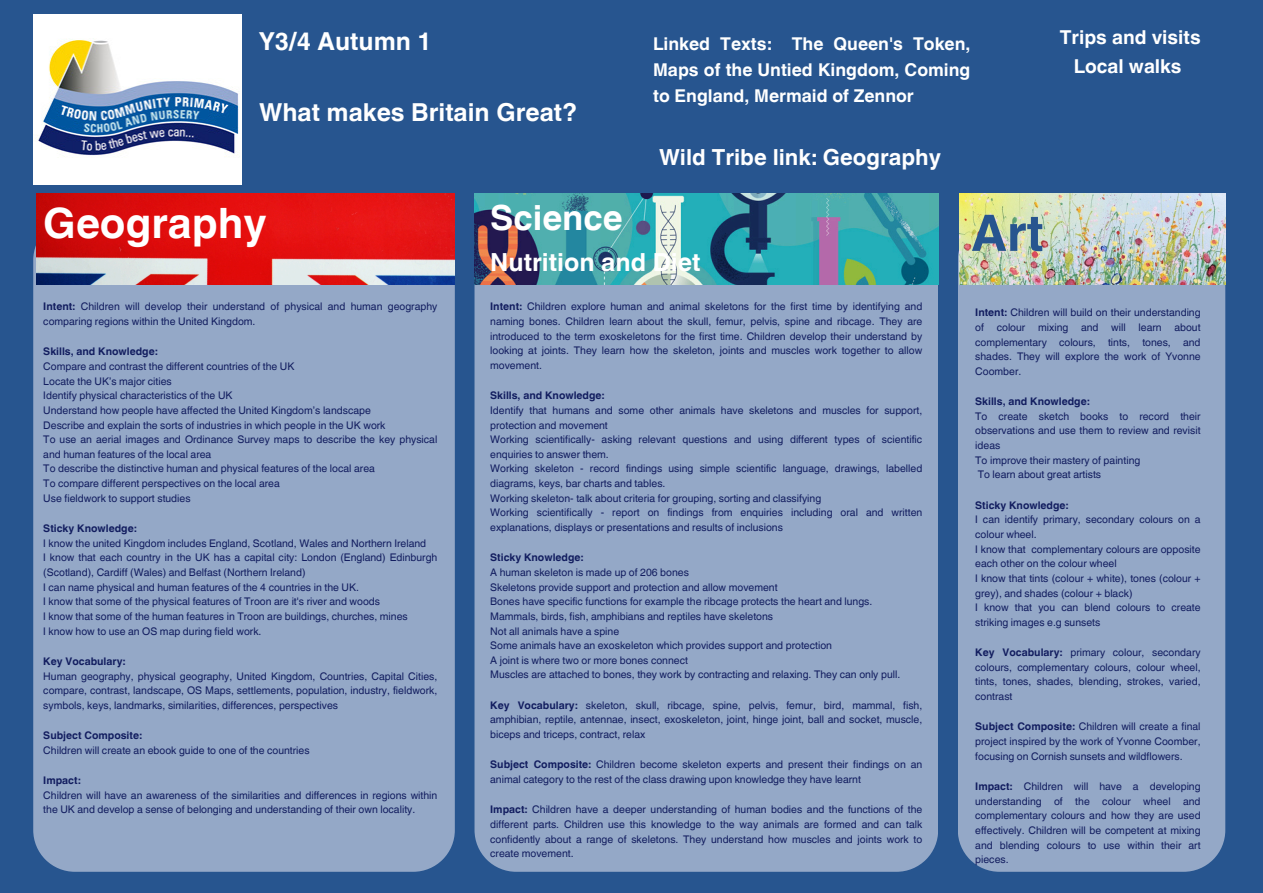
<style>
.page{position:relative;width:1263px;height:893px;background:#27558f}
.page>*{position:absolute;margin:0;border:0;box-sizing:border-box;transform-origin:0 0}
.t1{font:700 50.25px "Helvetica World";color:#27558f}
.t2{font:700 41.85px "Helvetica World";color:#fff}
.t3{font:700 34.65px "Helvetica World";color:#fff}
.t4{font:700 24.9px "Helvetica World";color:#fff}
.t5{font:700 24.75px "Helvetica World";color:#fff}
.t6{font:700 22.12px "Helvetica World";color:#fff}
.t7{font:700 19.12px/28.7px "Helvetica World";color:#fff;text-align:center}
.t8{font:700 17.62px/25.9px "Helvetica World";color:#fff;text-align:justify}
.t9{font:10.5px/14.6px "Helvetica World";color:#121d5f}
.t10{font:700 10.5px "Helvetica World";color:#121d5f}
.s1{font-weight:700}
</style>
<div class="page">
<div style="left:33px;top:218px;width:422px;height:653px;background:#94a8c7"></div>
<img style="left:33px;top:14px;width:209px;height:170px">
<div style="left:958px;top:218px;width:267px;height:653px;background:#94a8c7"></div>
<div style="left:474px;top:284px;width:464px;height:587px;background:#94a8c7"></div>
<img style="left:474px;top:193px;width:464px;height:91px">
<img style="left:37px;top:193px;width:418px;height:91px">
<img style="left:960px;top:193px;width:265px;height:91px">
<h5 class="t5" style="left:259px;top:21px;width:174px">Y3/4 Autumn 1</h5>
<h4 class="t5" style="left:259px;top:92px;width:319px">What makes Britain Great?</h4>
<p class="t8" style="left:653px;top:29px;width:319px">Linked Texts: The Queen's Token, Maps of the Untied Kingdom, Coming to England, Mermaid of Zennor</p>
<p class="t6" style="left:659px;top:139px;width:283px">Wild Tribe link: Geography</p>
<p class="t2" style="left:43px;top:189px;width:225px">Geography</p>
<p class="t3" style="left:490px;top:189px;width:134px">Science</p>
<p class="t4" style="left:490px;top:242px;width:212px">Nutrition and Diet</p>
<p class="t1" style="left:971px;top:192px;width:74px">Art</p>
<p class="t7" style="left:1060px;top:21px;width:142px">Trips and visits<br>Local walks</p>
<h2 class="t9" style="left:43px;top:299px;width:396px"><span class="s1">Intent:</span> Children will develop their understand of physical and human geography comparing regions within the United Kingdom.</h2>
<p class="t10" style="left:43px;top:343px;width:116px">Skills, and Knowledge:</p>
<h3 class="t9" style="left:43px;top:359px;width:253px">Compare and contrast the different countries of the UK</h3>
<p class="t9" style="left:43px;top:374px;width:130px">Locate the UK’s major cities</p>
<h1 class="t9" style="left:43px;top:388px;width:191px">Identify physical characteristics of the UK</h1>
<p class="t9" style="left:43px;top:403px;width:329px">Understand how people have affected the United Kingdom’s landscape</p>
<p class="t9" style="left:43px;top:417px;width:344px">Describe and explain the sorts of industries in which people in the UK work</p>
<p class="t9" style="left:43px;top:432px;width:396px">To use an aerial images and Ordinance Survey maps to describe the key physical and human features of the local area</p>
<p class="t9" style="left:43px;top:461px;width:333px">To describe the distinctive human and physical features of the local area</p>
<p class="t9" style="left:43px;top:476px;width:238px">To compare different perspectives on the local area</p>
<p class="t9" style="left:43px;top:491px;width:149px">Use fieldwork to support studies</p>
<p class="t10" style="left:43px;top:520px;width:95px">Sticky Knowledge:</p>
<p class="t9" style="left:43px;top:536px;width:384px">I know the united Kingdom includes England, Scotland, Wales and Northern Ireland</p>
<p class="t9" style="left:43px;top:550px;width:395px">I know that each country in the UK has a capital city: London (England) Edinburgh (Scotland), Cardiff (Wales) and Belfast (Northern Ireland)</p>
<p class="t9" style="left:43px;top:579px;width:317px">I can name physical and human features of the 4 countries in the UK.</p>
<p class="t9" style="left:43px;top:594px;width:338px">I know that some of the physical features of Troon are it's river and woods</p>
<p class="t9" style="left:43px;top:609px;width:366px">I know that some of the human features in Troon are buildings, churches, mines</p>
<p class="t9" style="left:43px;top:623px;width:220px">I know how to use an OS map during field work.</p>
<p class="t10" style="left:43px;top:652px;width:84px">Key Vocabulary:</p>
<p class="t9" style="left:43px;top:668px;width:396px;text-align:justify">Human geography, physical geography, United Kingdom, Countries, Capital Cities, compare, contrast, landscape, OS Maps, settlements, population, industry, fieldwork, symbols, keys, landmarks, similarities, differences, perspectives</p>
<p class="t10" style="left:43px;top:727px;width:100px">Subject Composite:</p>
<p class="t9" style="left:43px;top:743px;width:268px">Children will create an ebook guide to one of the countries</p>
<p class="t10" style="left:43px;top:772px;width:39px">Impact:</p>
<p class="t9" style="left:43px;top:788px;width:396px">Children will have an awareness of the similarities and differences in regions within the UK and develop a sense of belonging and understanding of their own locality.</p>
<p class="t9" style="left:490px;top:299px;width:434px;text-align:justify"><span class="s1">Intent:</span> Children explore human and animal skeletons for the first time by identifying and naming bones. Children learn about the skull, femur, pelvis, spine and ribcage. They are introduced to the term exoskeletons for the first time. Children develop their understand by looking at joints. They learn how the skeleton, joints and muscles work together to allow movement.</p>
<p class="t10" style="left:490px;top:387px;width:116px">Skills, and Knowledge:</p>
<p class="t9" style="left:490px;top:403px;width:434px">Identify that humans and some other animals have skeletons and muscles for support, protection and movement</p>
<p class="t9" style="left:490px;top:432px;width:434px">Working scientifically- asking relevant questions and using different types of scientific enquiries to answer them.</p>
<p class="t9" style="left:490px;top:461px;width:434px">Working skeleton - record findings using simple scientific language, drawings, labelled diagrams, keys, bar charts and tables.</p>
<p class="t9" style="left:490px;top:491px;width:333px">Working skeleton- talk about criteria for grouping, sorting and classifying</p>
<p class="t9" style="left:490px;top:505px;width:434px">Working scientifically - report on findings from enquiries including oral and written explanations, displays or presentations and results of inclusions</p>
<p class="t10" style="left:490px;top:549px;width:95px">Sticky Knowledge:</p>
<p class="t9" style="left:490px;top:565px;width:200px">A human skeleton is made up of 206 bones</p>
<p class="t9" style="left:490px;top:579px;width:289px">Skeletons provide support and protection and allow movement</p>
<p class="t9" style="left:490px;top:594px;width:384px">Bones have specific functions for example the ribcage protects the heart and lungs.</p>
<p class="t9" style="left:490px;top:609px;width:284px">Mammals, birds, fish, amphibians and reptiles have skeletons</p>
<p class="t9" style="left:490px;top:623px;width:130px">Not all animals have a spine</p>
<p class="t9" style="left:490px;top:638px;width:343px">Some animals have an exoskeleton which provides support and protection</p>
<p class="t9" style="left:490px;top:653px;width:199px">A joint is where two or more bones connect</p>
<p class="t9" style="left:490px;top:667px;width:412px">Muscles are attached to bones, they work by contracting and relaxing. They can only pull.</p>
<p class="t9" style="left:490px;top:698px;width:434px;text-align:justify"><span class="s1">Key Vocabulary:</span> skeleton, skull, ribcage, spine, pelvis, femur, bird, mammal, fish, amphibian, reptile, antennae, insect, exoskeleton, joint, hinge joint, ball and socket, muscle, biceps and triceps, contract, relax</p>
<p class="t9" style="left:490px;top:757px;width:434px"><span class="s1">Subject Composite:</span> Children become skeleton experts and present their findings on an animal category to the rest of the class drawing upon knowledge they have learnt</p>
<p class="t9" style="left:490px;top:802px;width:434px;text-align:justify"><span class="s1">Impact:</span> Children have a deeper understanding of human bodies and the functions of the different parts. Children use this knowledge to the way animals are formed and can talk confidently about a range of skeletons. They understand how muscles and joints work to create movement.</p>
<p class="t9" style="left:975px;top:305px;width:227px;text-align:justify"><span class="s1">Intent:</span> Children will build on their understanding of colour mixing and will learn about complementary colours, tints, tones, and shades. They will explore the work of Yvonne Coomber.</p>
<p class="t10" style="left:975px;top:393px;width:116px">Skills, and Knowledge:</p>
<p class="t9" style="left:975px;top:409px;width:227px;text-align:justify">To create sketch books to record their observations and use them to review and revisit ideas</p>
<p class="t9" style="left:975px;top:453px;width:167px">To improve their mastery of painting</p>
<p class="t9" style="left:978px;top:467px;width:125px">To learn about great artists</p>
<p class="t10" style="left:975px;top:496px;width:95px">Sticky Knowledge:</p>
<p class="t9" style="left:975px;top:512px;width:227px">I can identify primary, secondary colours on a colour wheel.</p>
<p class="t9" style="left:975px;top:542px;width:227px">I know that complementary colours are opposite each other on the colour wheel</p>
<p class="t9" style="left:975px;top:571px;width:227px">I know that tints (colour + white), tones (colour + grey), and shades (colour + black)</p>
<p class="t9" style="left:975px;top:600px;width:227px">I know that you can blend colours to create striking images e.g sunsets</p>
<p class="t9" style="left:975px;top:645px;width:227px;text-align:justify"><span class="s1">Key Vocabulary:</span> primary colour, secondary colours, complementary colours, colour wheel, tints, tones, shades, blending, strokes, varied, contrast</p>
<p class="t9" style="left:975px;top:719px;width:227px;text-align:justify"><span class="s1">Subject Composite:</span> Children will create a final project inspired by the work of Yvonne Coomber, focusing on Cornish sunsets and wildflowers.</p>
<p class="t9" style="left:975px;top:779px;width:227px;text-align:justify"><span class="s1">Impact:</span> Children will have a developing understanding of the colour wheel and complementary colours and how they are used effectively. Children will be competent at mixing and blending colours to use within their art pieces.</p>
</div>
